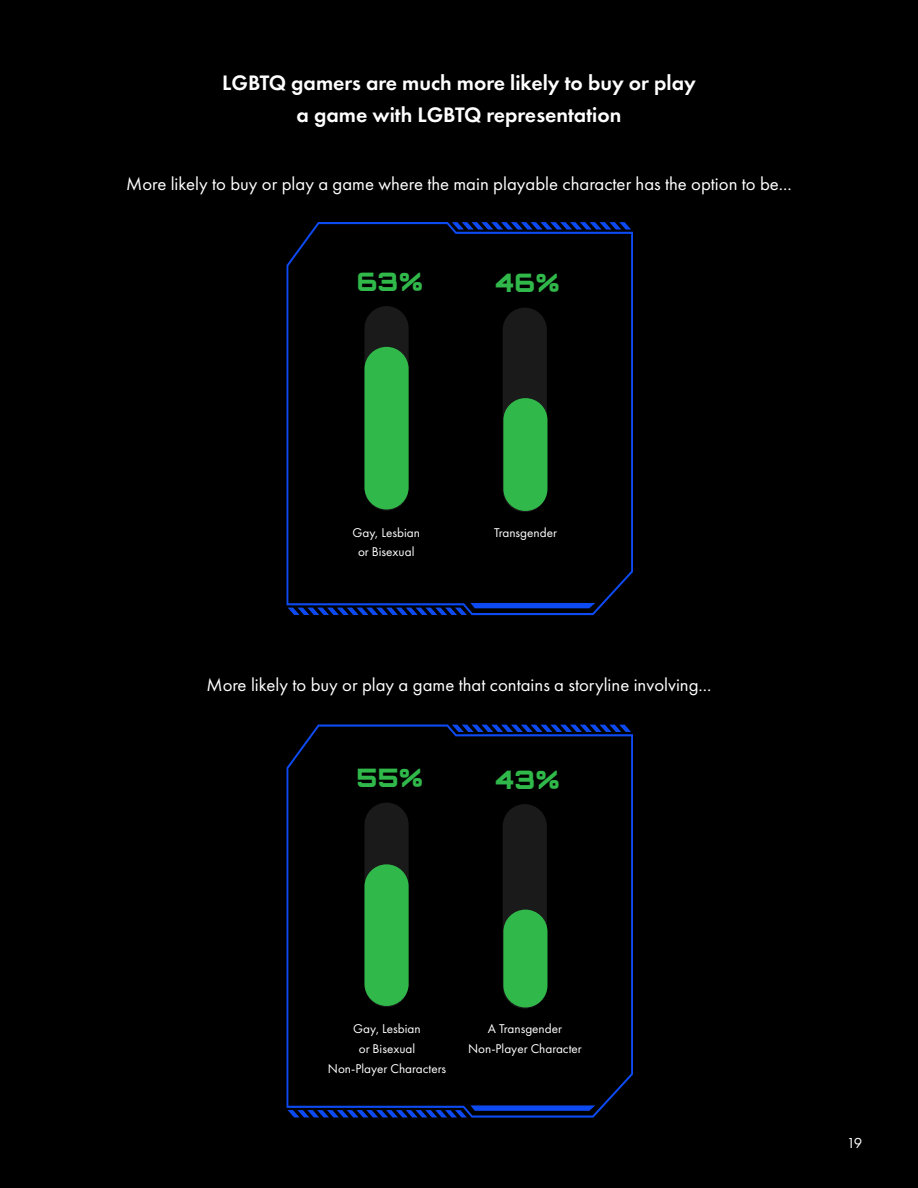
<style>
.page{position:relative;width:918px;height:1188px;background:#000}
.page>*{position:absolute;margin:0;border:0;box-sizing:border-box;transform-origin:0 0}
.t1{font:900 25.5px "Orbitron";color:#30b84a}
.t2{font:600 21.75px/31.5px "Futura PT";color:#fff;text-align:center}
.t3{font:18.75px "Futura PT";color:#fff}
.t4{font:15px "Futura PT";color:#fff}
.t5{font:13.2px/19.8px "Futura PT";color:#fff;text-align:center}
</style>
<div class="page">
<svg style="left:287px;top:222px;width:346px;height:392px"></svg>
<svg style="left:288px;top:603px;width:307px;height:12px"></svg>
<svg style="left:452px;top:222px;width:179px;height:8px"></svg>
<div style="left:503px;top:398px;width:44px;height:113px;background:#30b84a;border-radius:22px"></div>
<svg style="left:287px;top:725px;width:346px;height:393px"></svg>
<svg style="left:288px;top:1105px;width:307px;height:12px"></svg>
<svg style="left:452px;top:725px;width:179px;height:7px"></svg>
<div style="left:503px;top:910px;width:44px;height:97px;background:#30b84a;border-radius:22px"></div>
<p class="t2" style="left:222px;top:67px;width:475px">LGBTQ gamers are much more likely to buy or play a game with LGBTQ representation</p>
<p class="t3" style="left:126px;top:172px;width:667px">More likely to buy or play a game where the main playable character has the option to be...</p>
<p class="t1" style="left:357px;top:266px;width:68px">63%</p>
<p class="t1" style="left:496px;top:267px;width:66px">46%</p>
<p class="t5" style="left:353px;top:522px;width:69px">Gay, Lesbian or Bisexual</p>
<p class="t5" style="left:494px;top:522px;width:64px">Transgender</p>
<p class="t3" style="left:207px;top:673px;width:506px">More likely to buy or play a game that contains a storyline involving...</p>
<p class="t1" style="left:357px;top:762px;width:68px">55%</p>
<p class="t1" style="left:496px;top:764px;width:66px">43%</p>
<p class="t5" style="left:328px;top:1019px;width:120px">Gay, Lesbian<br>or Bisexual<br>Non-Player Characters</p>
<p class="t5" style="left:468px;top:1019px;width:115px">A Transgender<br>Non-Player Character</p>
<p class="t4" style="left:847px;top:1134px;width:17px">19</p>
</div>
